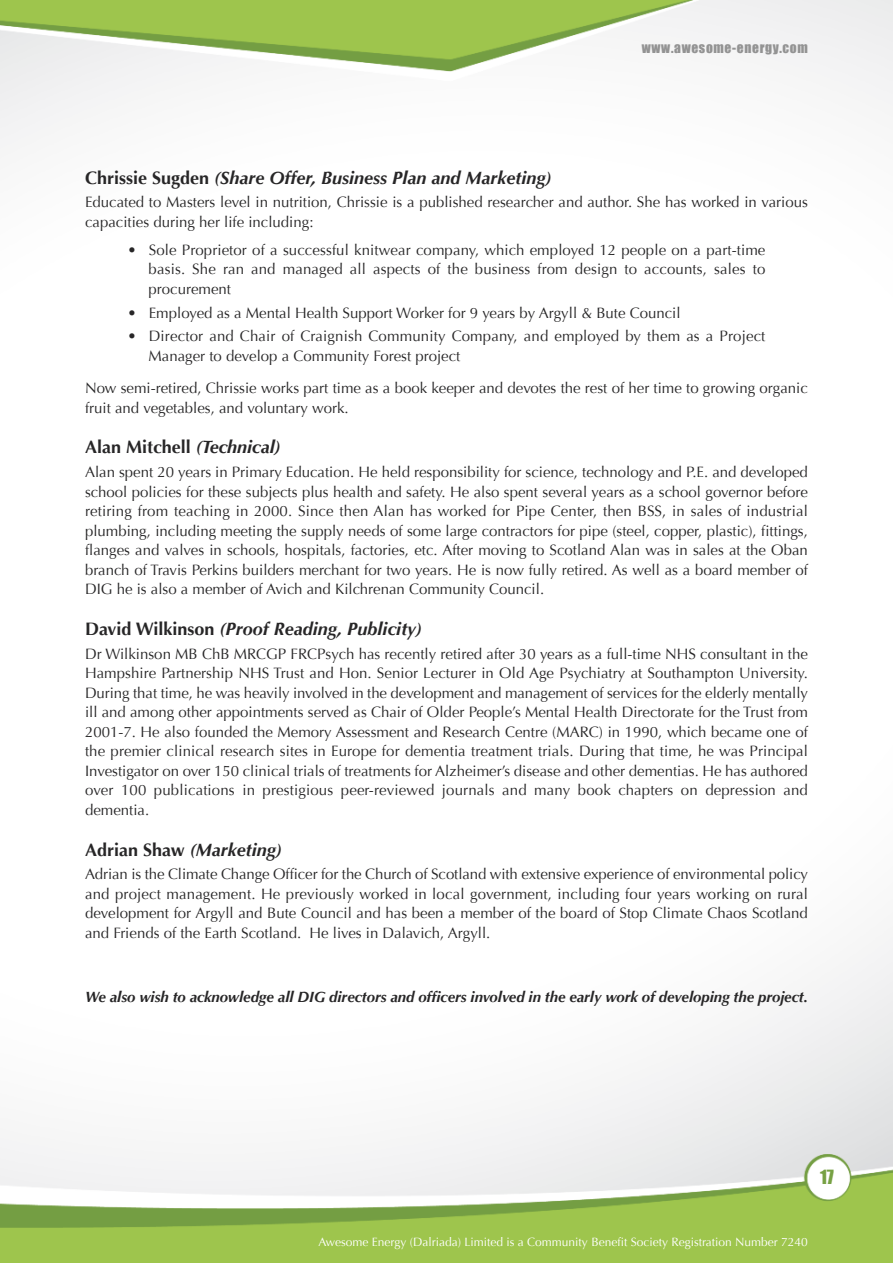
<style>
.page{position:relative;width:893px;height:1263px;background:#fff}
.page>*{position:absolute;margin:0;border:0;box-sizing:border-box;transform-origin:0 0}
.t1{font:italic 700 18px "Optima";color:#272627}
.t2{font:700 18px "Optima";color:#272627}
.t3{font:18px "Impact";color:#77a144}
.t4{font:15px/19.5px "Optima";color:#272627;text-align:justify}
.t5{font:italic 700 15px "Optima";letter-spacing:-.005em;color:#272627}
.t6{font:13.5px "Impact";letter-spacing:.05em;color:#939393}
.t7{font:12px "Optima";color:#fff}
.s1{font-style:normal}
.s2{font-style:italic}
</style>
<div class="page">
<img style="left:0;top:0;width:893px;height:1263px">
<p class="t6" style="left:642px;top:40px;width:168px">WWW.AWESOME-ENERGY.COM</p>
<p class="t1" style="left:85px;top:167px;width:468px"><span class="s1">Chrissie Sugden</span> (Share Offer, Business Plan and Marketing)</p>
<p class="t4" style="left:85px;top:193px;width:724px">educated to masters level in nutrition, chrissie is a published researcher and author. she has worked in various capacities during her life including:</p>
<p class="t4" style="left:149px;top:240px;width:618px;text-indent:-21px">• sole proprietor of a successful knitwear company, which employed 12 people on a part-time basis. she ran and managed all aspects of the business from design to accounts, sales to procurement</p>
<p class="t4" style="left:128px;top:303px;width:554px">• employed as a mental health support Worker for 9 years by argyll &amp; Bute council</p>
<p class="t4" style="left:149px;top:327px;width:618px;text-indent:-21px">• Director and chair of craignish community company, and employed by them as a project manager to develop a community forest project</p>
<p class="t4" style="left:85px;top:379px;width:724px">now semi-retired, chrissie works part time as a book keeper and devotes the rest of her time to growing organic fruit and vegetables, and voluntary work.</p>
<p class="t2" style="left:85px;top:437px;width:197px">Alan Mitchell <span class="s2">(Technical)</span></p>
<p class="t4" style="left:85px;top:463px;width:725px">alan spent 20 years in primary education. he held responsibility for science, technology and p.e. and developed school policies for these subjects plus health and safety. he also spent several years as a school governor before retiring from teaching in 2000. since then alan has worked for pipe center, then Bss, in sales of industrial plumbing, including meeting the supply needs of some large contractors for pipe (steel, copper, plastic), fittings, flanges and valves in schools, hospitals, factories, etc. after moving to scotland alan was in sales at the Oban branch of travis perkins builders merchant for two years. he is now fully retired. as well as a board member of DIg he is also a member of avich and Kilchrenan community council.</p>
<p class="t1" style="left:85px;top:618px;width:339px"><span class="s1">David Wilkinson</span> (Proof Reading, Publicity)</p>
<p class="t4" style="left:85px;top:644px;width:725px">Dr Wilkinson mB chB mrcgp frcpsych has recently retired after 30 years as a full-time nhs consultant in the hampshire partnership nhs trust and hon. senior Lecturer in Old age psychiatry at southampton university.<br>During that time, he was heavily involved in the development and management of services for the elderly mentally ill and among other appointments served as chair of Older people’s mental health Directorate for the trust from 2001-7. he also founded the memory assessment and research centre (marc) in 1990, which became one of the premier clinical research sites in europe for dementia treatment trials. During that time, he was principal Investigator on over 150 clinical trials of treatments for alzheimer’s disease and other dementias. he has authored over 100 publications in prestigious peer-reviewed journals and many book chapters on depression and dementia.</p>
<p class="t1" style="left:85px;top:839px;width:199px"><span class="s1">Adrian Shaw</span> (Marketing)</p>
<p class="t4" style="left:85px;top:865px;width:724px">adrian is the climate change Officer for the church of scotland with extensive experience of environmental policy and project management. he previously worked in local government, including four years working on rural development for argyll and Bute council and has been a member of the board of stop climate chaos scotland and friends of the earth scotland. he lives in Dalavich, argyll.</p>
<p class="t5" style="left:85px;top:988px;width:724px">We also wish to acknowledge all DIG directors and officers involved in the early work of developing the project.</p>
<p class="t3" style="left:820px;top:1166px;width:15px">17</p>
<p class="t7" style="left:319px;top:1235px;width:491px">awesome energy (Dalriada) Limited is a community Benefit society registration number 7240</p>
</div>
